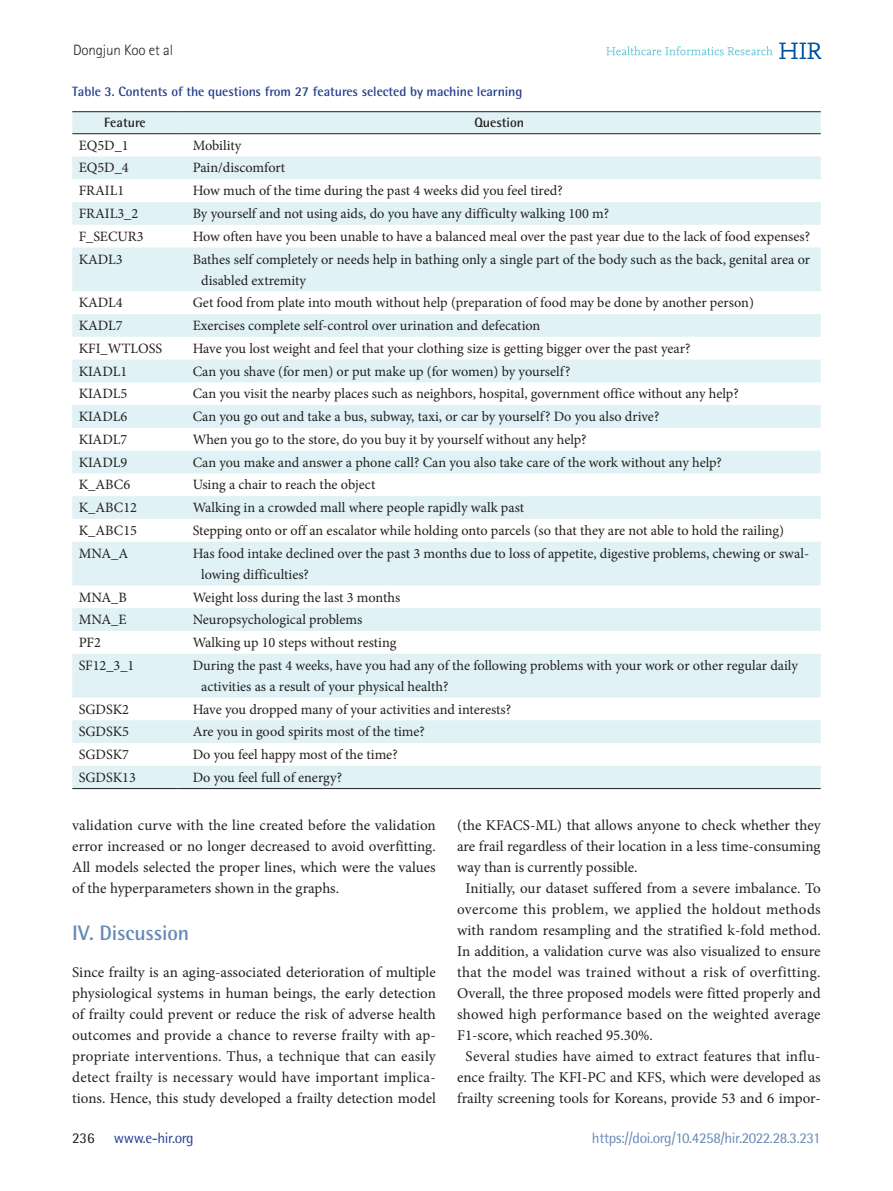
<style>
.page{position:relative;width:893px;height:1191px;background:#fff}
.page>*{position:absolute;margin:0;border:0;box-sizing:border-box;transform-origin:0 0}
.t1{font:700 21px "Rotis Semi Sans Std";color:#658ab5}
.t2{font:15px/21px "Minion Pro";color:#231f20;text-align:justify}
.t3{font:15px "Minion Pro";letter-spacing:.025em;color:#231f20}
.t4{font:15px "Minion Pro";letter-spacing:.02em;color:#231f20}
.t5{font:15px "Rotis Semi Sans Std";letter-spacing:-.025em;color:#658ab5}
.t6{font:300 15px "Rotis Sans Serif Std";letter-spacing:-.01em;color:#231f20}
.t7{font:15px "Rotis Semi Sans Std";letter-spacing:-.025em;color:#253f8e}
.t8{font:15px "Rotis Semi Sans Std";color:#231f20}
.t9{font:14.25px/21px "Minion Pro";letter-spacing:-.005em;color:#231f20}
.t10{font:700 13.5px "Rotis Semi Sans Std";letter-spacing:-.005em;color:#253f8e}
.t11{font:700 13.5px "Rotis Semi Sans Std";color:#231f20}
</style>
<div class="page">
<svg style="left:779px;top:43px;width:42px;height:16px"></svg>
<svg style="left:606px;top:46px;width:166px;height:9px"></svg>
<svg style="left:72px;top:112px;width:749px;height:676px;fill:#e0f2f5"></svg>
<hr style="left:72px;top:788px;width:106px;height:1px;background:#231f20">
<hr style="left:178px;top:788px;width:643px;height:1px;background:#231f20">
<hr style="left:72px;top:111px;width:106px;height:1px;background:#231f20">
<hr style="left:178px;top:111px;width:643px;height:1px;background:#231f20">
<hr style="left:72px;top:133px;width:106px;height:1px;background:#231f20">
<hr style="left:178px;top:133px;width:643px;height:1px;background:#231f20">
<p class="t6" style="left:73px;top:42px;width:102px">Dongjun Koo et al</p>
<p class="t10" style="left:72px;top:84px;width:452px">Table 3. Contents of the questions from 27 features selected by machine learning</p>
<p class="t11" style="left:104px;top:114px;width:43px">Feature</p>
<p class="t11" style="left:474px;top:114px;width:51px">Question</p>
<p class="t9" style="left:79px;top:135px;width:51px">EQ5D_1</p>
<p class="t9" style="left:193px;top:135px;width:50px">Mobility</p>
<p class="t9" style="left:79px;top:157px;width:51px">EQ5D_4</p>
<p class="t9" style="left:193px;top:157px;width:94px">Pain/discomfort</p>
<p class="t9" style="left:79px;top:180px;width:47px">FRAIL1</p>
<p class="t9" style="left:193px;top:180px;width:372px">How much of the time during the past 4 weeks did you feel tired?</p>
<p class="t9" style="left:79px;top:203px;width:61px">FRAIL3_2</p>
<p class="t9" style="left:193px;top:203px;width:418px">By yourself and not using aids, do you have any difficulty walking 100 m?</p>
<p class="t9" style="left:79px;top:226px;width:66px">F_SECUR3</p>
<p class="t9" style="left:193px;top:226px;width:619px">How often have you been unable to have a balanced meal over the past year due to the lack of food expenses?</p>
<p class="t9" style="left:79px;top:248px;width:46px">KADL3</p>
<p class="t9" style="left:201px;top:248px;width:610px;text-indent:-9px">Bathes self completely or needs help in bathing only a single part of the body such as the back, genital area or disabled extremity</p>
<p class="t9" style="left:79px;top:292px;width:46px">KADL4</p>
<p class="t9" style="left:193px;top:292px;width:563px">Get food from plate into mouth without help (preparation of food may be done by another person)</p>
<p class="t9" style="left:79px;top:315px;width:46px">KADL7</p>
<p class="t9" style="left:193px;top:315px;width:349px">Exercises complete self-control over urination and defecation</p>
<p class="t9" style="left:79px;top:338px;width:85px">KFI_WTLOSS</p>
<p class="t9" style="left:193px;top:338px;width:499px">Have you lost weight and feel that your clothing size is getting bigger over the past year?</p>
<p class="t9" style="left:79px;top:360px;width:50px">KIADL1</p>
<p class="t9" style="left:193px;top:360px;width:379px">Can you shave (for men) or put make up (for women) by yourself?</p>
<p class="t9" style="left:79px;top:383px;width:50px">KIADL5</p>
<p class="t9" style="left:193px;top:383px;width:548px">Can you visit the nearby places such as neighbors, hospital, government office without any help?</p>
<p class="t9" style="left:79px;top:406px;width:50px">KIADL6</p>
<p class="t9" style="left:193px;top:406px;width:468px">Can you go out and take a bus, subway, taxi, or car by yourself? Do you also drive?</p>
<p class="t9" style="left:79px;top:429px;width:50px">KIADL7</p>
<p class="t9" style="left:193px;top:429px;width:395px">When you go to the store, do you buy it by yourself without any help?</p>
<p class="t9" style="left:79px;top:452px;width:50px">KIADL9</p>
<p class="t9" style="left:193px;top:452px;width:531px">Can you make and answer a phone call? Can you also take care of the work without any help?</p>
<p class="t9" style="left:79px;top:474px;width:53px">K_ABC6</p>
<p class="t9" style="left:193px;top:474px;width:184px">Using a chair to reach the object</p>
<p class="t9" style="left:79px;top:497px;width:60px">K_ABC12</p>
<p class="t9" style="left:193px;top:497px;width:333px">Walking in a crowded mall where people rapidly walk past</p>
<p class="t9" style="left:79px;top:520px;width:60px">K_ABC15</p>
<p class="t9" style="left:193px;top:520px;width:593px">Stepping onto or off an escalator while holding onto parcels (so that they are not able to hold the railing)</p>
<p class="t9" style="left:79px;top:543px;width:51px">MNA_A</p>
<p class="t9" style="left:201px;top:543px;width:609px;text-indent:-9px">Has food intake declined over the past 3 months due to loss of appetite, digestive problems, chewing or swal&shy;lowing difficulties?</p>
<p class="t9" style="left:79px;top:586px;width:50px">MNA_B</p>
<p class="t9" style="left:193px;top:586px;width:209px">Weight loss during the last 3 months</p>
<p class="t9" style="left:79px;top:609px;width:49px">MNA_E</p>
<p class="t9" style="left:193px;top:609px;width:171px">Neuropsychological problems</p>
<p class="t9" style="left:79px;top:632px;width:24px">PF2</p>
<p class="t9" style="left:193px;top:632px;width:205px">Walking up 10 steps without resting</p>
<p class="t9" style="left:79px;top:655px;width:57px">SF12_3_1</p>
<p class="t9" style="left:201px;top:655px;width:598px;text-indent:-9px">During the past 4 weeks, have you had any of the following problems with your work or other regular daily activities as a result of your physical health?</p>
<p class="t9" style="left:79px;top:698px;width:52px">SGDSK2</p>
<p class="t9" style="left:193px;top:698px;width:320px">Have you dropped many of your activities and interests?</p>
<p class="t9" style="left:79px;top:721px;width:52px">SGDSK5</p>
<p class="t9" style="left:193px;top:721px;width:234px">Are you in good spirits most of the time?</p>
<p class="t9" style="left:79px;top:744px;width:52px">SGDSK7</p>
<p class="t9" style="left:193px;top:744px;width:207px">Do you feel happy most of the time?</p>
<p class="t9" style="left:79px;top:767px;width:59px">SGDSK13</p>
<p class="t9" style="left:193px;top:767px;width:151px">Do you feel full of energy?</p>
<p class="t2" style="left:72px;top:814px;width:365px">validation curve with the line created before the validation error increased or no longer decreased to avoid overfitting.<br>All models selected the proper lines, which were the values of the hyperparameters shown in the graphs.</p>
<h1 class="t1" style="left:72px;top:920px;width:118px">IV. Discussion</h1>
<p class="t2" style="left:72px;top:961px;width:365px">Since frailty is an aging-associated deterioration of multiple physiological systems in human beings, the early detection of frailty could prevent or reduce the risk of adverse health outcomes and provide a chance to reverse frailty with ap&shy;propriate interventions. Thus, a technique that can easily detect frailty is necessary would have important implica&shy;tions. Hence, this study developed a frailty detection model</p>
<p class="t8" style="left:72px;top:1128px;width:24px">236</p>
<p class="t7" style="left:114px;top:1128px;width:81px">www.e-hir.org</p>
<p class="t2" style="left:457px;top:814px;width:365px">(the KFACS-ML) that allows anyone to check whether they</p>
<p class="t2" style="left:457px;top:835px;width:365px">are frail regardless of their location in a less time-consuming</p>
<p class="t2" style="left:457px;top:856px;width:182px">way than is currently possible.</p>
<p class="t2" style="left:466px;top:877px;width:356px">Initially, our dataset suffered from a severe imbalance. To</p>
<p class="t4" style="left:457px;top:899px;width:365px">overcome this problem, we applied the holdout methods</p>
<p class="t2" style="left:457px;top:919px;width:365px">with random resampling and the stratified k-fold method.</p>
<p class="t2" style="left:457px;top:940px;width:365px">In addition, a validation curve was also visualized to ensure</p>
<p class="t3" style="left:457px;top:962px;width:365px">that the model was trained without a risk of overfitting.</p>
<p class="t2" style="left:457px;top:982px;width:365px">Overall, the three proposed models were fitted properly and</p>
<p class="t2" style="left:457px;top:1003px;width:365px">showed high performance based on the weighted average</p>
<p class="t2" style="left:457px;top:1024px;width:197px">F1-score, which reached 95.30%.</p>
<p class="t2" style="left:466px;top:1045px;width:356px">Several studies have aimed to extract features that influ-</p>
<p class="t2" style="left:457px;top:1066px;width:365px">ence frailty. The KFI-PC and KFS, which were developed as</p>
<p class="t2" style="left:457px;top:1087px;width:365px">frailty screening tools for Koreans, provide 53 and 6 impor-</p>
<p class="t5" style="left:592px;top:1128px;width:230px">https://doi.org/10.4258/hir.2022.28.3.231</p>
</div>
